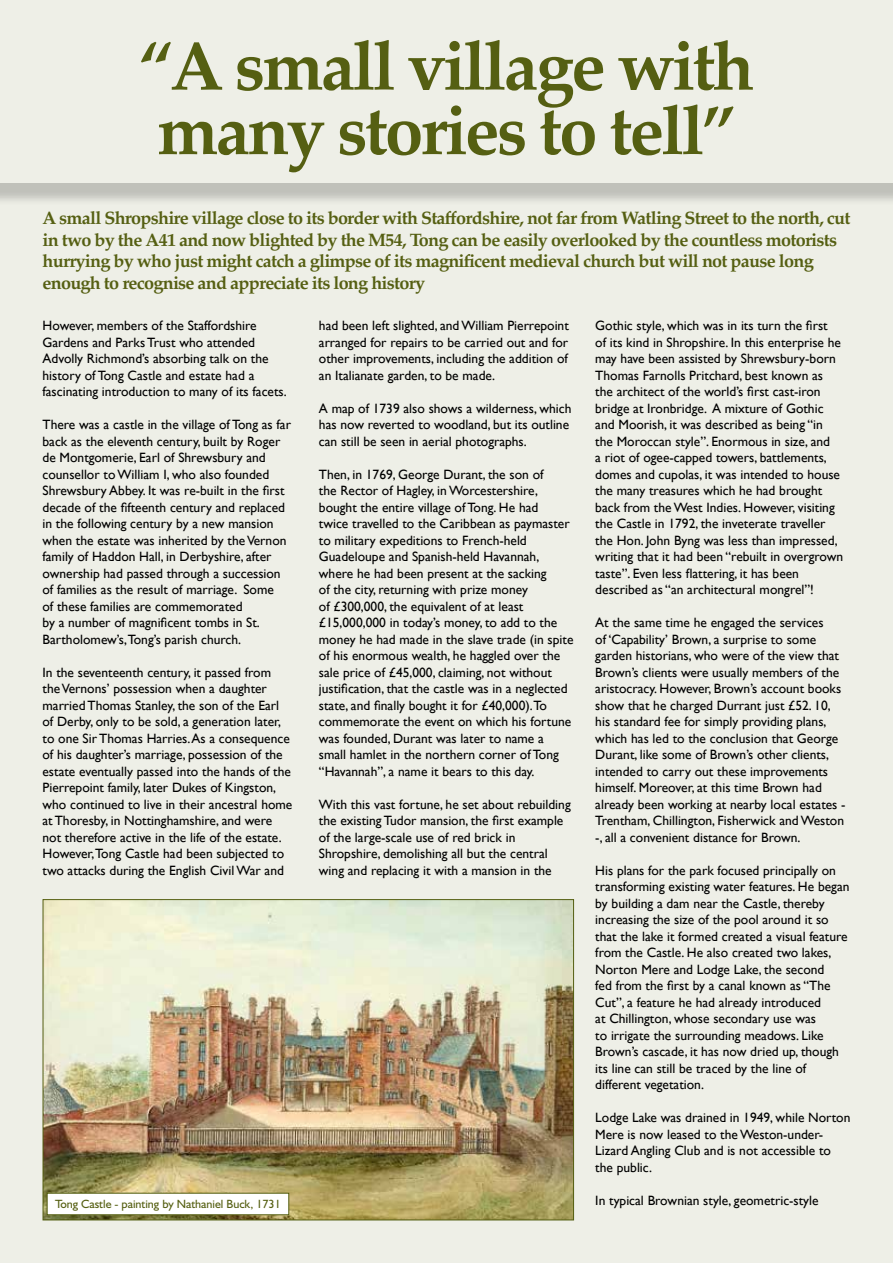
<style>
.page{position:relative;width:893px;height:1263px;background:#eeefe7}
.page>*{position:absolute;margin:0;border:0;box-sizing:border-box;transform-origin:0 0}
.t1{font:700 69px/64.5px "Palatino";letter-spacing:-.04em;color:#555f12}
.t2{font:700 18px/21.6px "Palatino";letter-spacing:-.04em;color:#555f12}
.t3{font:13.5px/16.5px "Gill Sans";color:#000}
.t4{font:12px "Humanist 521 BT";color:#555f12}
</style>
<div class="page">
<div style="left:0;top:0;width:893px;height:206px;background:#000;opacity:.2"></div>
<div style="left:0;top:0;width:893px;height:183px;background:#eeefe7"></div>
<img style="left:45px;top:901px;width:527px;height:317px">
<div style="left:47px;top:1193px;width:242px;height:22px;background:#fff;border:1px solid #555f12"></div>
<h1 class="t1" style="left:138px;top:32px;width:618px">“A small village with many stories to tell”</h1>
<p class="t2" style="left:43px;top:207px;width:809px">A small Shropshire village close to its border with Staffordshire, not far from Watling Street to the north, cut in two by the A41 and now blighted by the M54, Tong can be easily overlooked by the countless motorists hurrying by who just might catch a glimpse of its magnificent medieval church but will not pause long enough to recognise and appreciate its long history</p>
<p class="t3" style="left:43px;top:317px;width:246px">However, members of the Staffordshire Gardens and Parks Trust who attended Advolly Richmond’s absorbing talk on the history of Tong Castle and estate had a fascinating introduction to many of its facets.</p>
<p class="t3" style="left:43px;top:416px;width:250px">There was a castle in the village of Tong as far back as the eleventh century, built by Roger de Montgomerie, Earl of Shrewsbury and counsellor to William I, who also founded Shrewsbury Abbey. It was re-built in the first decade of the fifteenth century and replaced in the following century by a new mansion when the estate was inherited by the Vernon family of Haddon Hall, in Derbyshire, after ownership had passed through a succession of families as the result of marriage. Some<br>of these families are commemorated<br>by a number of magnificent tombs in St.<br>Bartholomew’s,Tong’s parish church.</p>
<p class="t3" style="left:43px;top:664px;width:251px">In the seventeenth century, it passed from<br>the Vernons’ possession when a daughter married Thomas Stanley, the son of the Earl of Derby, only to be sold, a generation later, to one Sir Thomas Harries. As a consequence of his daughter’s marriage, possession of the estate eventually passed into the hands of the Pierrepoint family, later Dukes of Kingston, who continued to live in their ancestral home at Thoresby, in Nottinghamshire, and were not therefore active in the life of the estate.<br>However,Tong Castle had been subjected to two attacks during the English Civil War and</p>
<p class="t3" style="left:595px;top:317px;width:249px">Gothic style, which was in its turn the first<br>of its kind in Shropshire. In this enterprise he may have been assisted by Shrewsbury-born Thomas Farnolls Pritchard, best known as the architect of the world’s first cast-iron bridge at Ironbridge. A mixture of Gothic and Moorish, it was described as being “in the Moroccan style”. Enormous in size, and<br>a riot of ogee-capped towers, battlements, domes and cupolas, it was intended to house the many treasures which he had brought back from the West Indies. However, visiting the Castle in 1792, the inveterate traveller the Hon. John Byng was less than impressed, writing that it had been “rebuilt in overgrown taste”. Even less flattering, it has been described as “an architectural mongrel”!</p>
<p class="t3" style="left:595px;top:614px;width:252px">At the same time he engaged the services<br>of ‘Capability’ Brown, a surprise to some garden historians, who were of the view that Brown’s clients were usually members of the aristocracy. However, Brown’s account books show that he charged Durrant just £52. 10, his standard fee for simply providing plans, which has led to the conclusion that George Durant, like some of Brown’s other clients, intended to carry out these improvements himself. Moreover, at this time Brown had already been working at nearby local estates - Trentham, Chillington, Fisherwick and Weston -, all a convenient distance for Brown.</p>
<p class="t3" style="left:595px;top:862px;width:256px">His plans for the park focused principally on transforming existing water features. He began by building a dam near the Castle, thereby increasing the size of the pool around it so that the lake it formed created a visual feature from the Castle. He also created two lakes, Norton Mere and Lodge Lake, the second<br>fed from the first by a canal known as “The Cut”, a feature he had already introduced<br>at Chillington, whose secondary use was<br>to irrigate the surrounding meadows. Like Brown’s cascade, it has now dried up, though its line can still be traced by the line of different vegetation.</p>
<p class="t3" style="left:595px;top:1109px;width:257px">Lodge Lake was drained in 1949, while Norton Mere is now leased to the Weston-under-Lizard Angling Club and is not accessible to the public.</p>
<p class="t3" style="left:319px;top:317px;width:251px;text-align:justify">had been left slighted, and William Pierrepoint arranged for repairs to be carried out and for other improvements, including the addition of an Italianate garden, to be made.</p>
<p class="t3" style="left:319px;top:400px;width:254px">A map of 1739 also shows a wilderness, which has now reverted to woodland, but its outline can still be seen in aerial photographs.</p>
<p class="t3" style="left:319px;top:466px;width:256px">Then, in 1769, George Durant, the son of<br>the Rector of Hagley, in Worcestershire, bought the entire village of Tong. He had<br>twice travelled to the Caribbean as paymaster to military expeditions to French-held Guadeloupe and Spanish-held Havannah, where he had been present at the sacking<br>of the city, returning with prize money<br>of £300,000, the equivalent of at least £15,000,000 in today’s money, to add to the money he had made in the slave trade (in spite of his enormous wealth, he haggled over the sale price of £45,000, claiming, not without justification, that the castle was in a neglected state, and finally bought it for £40,000).To commemorate the event on which his fortune was founded, Durant was later to name a small hamlet in the northern corner of Tong “Havannah”, a name it bears to this day.</p>
<p class="t3" style="left:319px;top:796px;width:253px">With this vast fortune, he set about rebuilding the existing Tudor mansion, the first example of the large-scale use of red brick in Shropshire, demolishing all but the central wing and replacing it with a mansion in the</p>
<p class="t4" style="left:55px;top:1196px;width:227px">Tong Castle - painting by Nathaniel Buck, 1731</p>
<p class="t3" style="left:595px;top:1192px;width:225px">In typical Brownian style, geometric-style</p>
</div>
